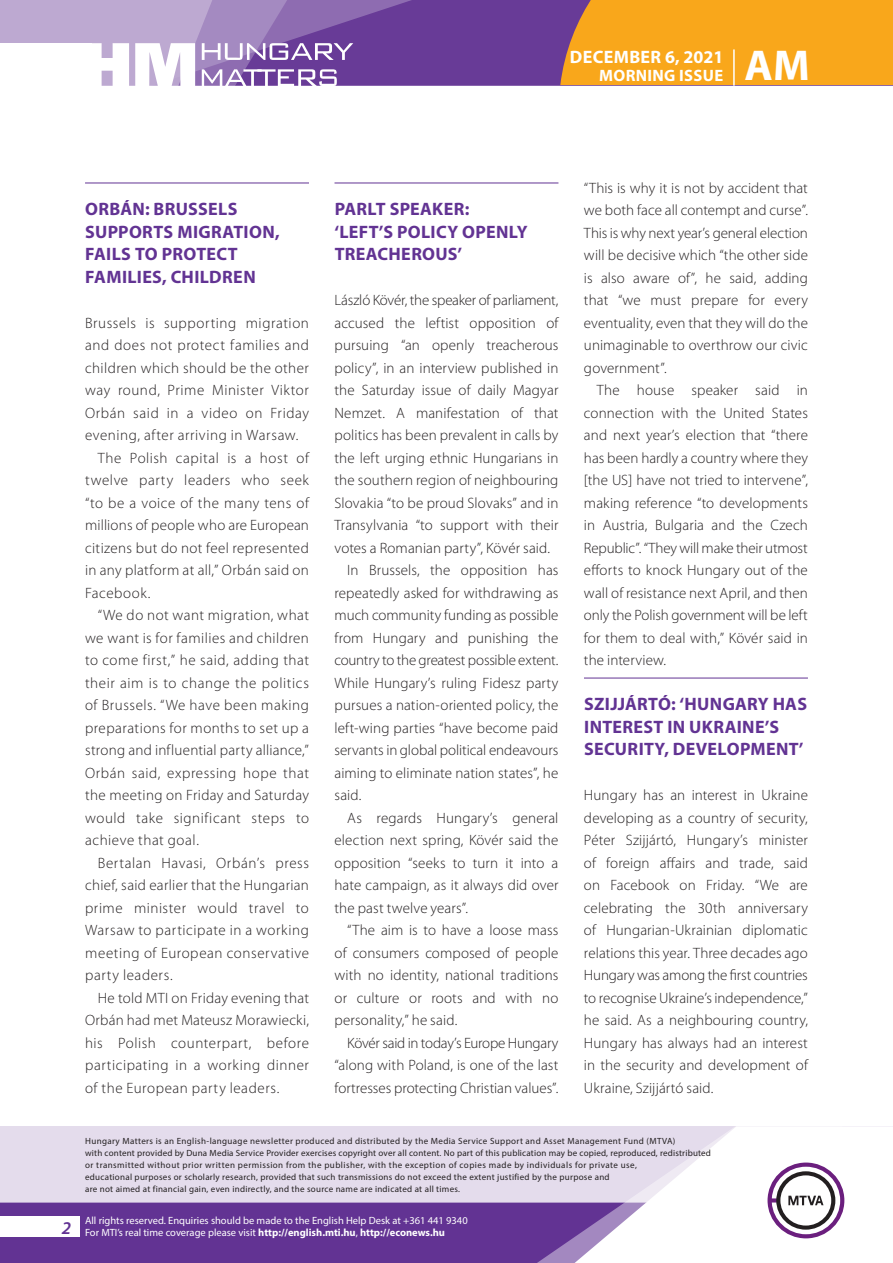
<style>
.page{position:relative;width:893px;height:1263px;background:#fff}
.page>*{position:absolute;margin:0;border:0;box-sizing:border-box;transform-origin:0 0}
.t1{font:700 43.35px "Myriad Pro";color:#fff}
._01_cimsor{font:700 18px/22.5px "Myriad Pro";letter-spacing:.02em;color:#623393}
.t2{font:700 18px "Myriad Pro";letter-spacing:.02em;color:#fff}
.t3{font:italic 600 18px "Myriad Pro";color:#623393}
.t4{font:700 16.5px "Myriad Pro";letter-spacing:.02em;color:#fff}
._03_kenyer_szöveg-2{font:300 15px/22.5px "Myriad Pro";letter-spacing:.01em;color:#231f20;text-align:justify}
._03_kenyer_szöveg-1{font:300 15px/22.5px "Myriad Pro";letter-spacing:.015em;color:#231f20;text-align:justify}
.t5{font:10.5px/12px "Myriad Pro";color:#fff}
.t6{font:9px/12px "Myriad Pro";letter-spacing:.03em;color:#231f20}
.s1{font-weight:700}
</style>
<div class="page">
<div style="left:0;top:1126px;width:893px;height:137px;background:#e4dcec"></div>
<div style="left:0;top:1202px;width:506px;height:61px;background:#623393"></div>
<svg style="left:506px;top:1202px;width:69px;height:61px;background:#6b3e99"></svg>
<svg style="left:575px;top:1126px;width:318px;height:137px"></svg>
<div style="left:0;top:1216px;width:79px;height:20px;background:#fff"></div>
<div style="left:0;top:0;width:893px;height:85px;background:#683b97"></div>
<div style="left:560px;top:0;width:333px;height:85px;background:#f9a71b"></div>
<hr style="left:733px;top:49px;width:2px;height:37px;background:#fff">
<svg style="left:0;top:0;width:479px;height:86px"></svg>
<hr style="left:85px;top:183px;width:224px;height:1px;background:#623393">
<hr style="left:334px;top:183px;width:224px;height:1px;background:#623393">
<hr style="left:584px;top:678px;width:224px;height:1px;background:#623393">
<p class="t2" style="left:570px;top:45px;width:155px">DECEMBER 6, 2021</p>
<p class="t4" style="left:599px;top:65px;width:125px">MORNING ISSUE</p>
<h1 class="t1" style="left:745px;top:37px;width:67px">AM</h1>
<p class="_01_cimsor" style="left:85px;top:197px;width:196px">ORBÁN: BRUSSELS<br>SUPPORTS MIGRATION,<br>FAILS TO PROTECT<br>FAMILIES, CHILDREN</p>
<p class="_03_kenyer_szöveg-1" style="left:85px;top:311px;width:225px">Brussels is supporting migration and does not protect families and children which should be the other way round, Prime Minister Viktor Orbán said in a video on Friday evening, after arriving in Warsaw.</p>
<p class="_03_kenyer_szöveg-2" style="left:85px;top:446px;width:225px;text-indent:13px">The Polish capital is a host of twelve party leaders who seek “to be a voice of the many tens of millions of people who are European citizens but do not feel represented in any platform at all,” Orbán said on Facebook.</p>
<p class="_03_kenyer_szöveg-2" style="left:85px;top:604px;width:225px;text-indent:13px">“We do not want migration, what we want is for families and children to come first,” he said, adding that their aim is to change the politics of Brussels. “We have been making preparations for months to set up a strong and influential party alliance,” Orbán said, expressing hope that the meeting on Friday and Saturday would take significant steps to achieve that goal.</p>
<p class="_03_kenyer_szöveg-2" style="left:85px;top:851px;width:225px;text-indent:13px">Bertalan Havasi, Orbán’s press chief, said earlier that the Hungarian prime minister would travel to Warsaw to participate in a working meeting of European conservative party leaders.</p>
<p class="_03_kenyer_szöveg-2" style="left:85px;top:986px;width:225px;text-indent:13px">He told MTI on Friday evening that Orbán had met Mateusz Morawiecki, his Polish counterpart, before participating in a working dinner of the European party leaders.</p>
<p class="_01_cimsor" style="left:334px;top:197px;width:195px">PARLT SPEAKER: ‘LEFT’S POLICY OPENLY<br>TREACHEROUS’</p>
<p class="_03_kenyer_szöveg-1" style="left:334px;top:289px;width:225px">László Kövér, the speaker of parliament, accused the leftist opposition of pursuing “an openly treacherous policy”, in an interview published in the Saturday issue of daily Magyar Nemzet. A manifestation of that politics has been prevalent in calls by the left urging ethnic Hungarians in the southern region of neighbouring Slovakia “to be proud Slovaks” and in Transylvania “to support with their votes a Romanian party”, Kövér said.</p>
<p class="_03_kenyer_szöveg-2" style="left:334px;top:559px;width:225px;text-indent:13px">In Brussels, the opposition has repeatedly asked for withdrawing as much community funding as possible from Hungary and punishing the country to the greatest possible extent.<br>While Hungary’s ruling Fidesz party pursues a nation-oriented policy, the left-wing parties “have become paid servants in global political endeavours aiming to eliminate nation states”, he said.</p>
<p class="_03_kenyer_szöveg-2" style="left:334px;top:806px;width:225px;text-indent:13px">As regards Hungary’s general election next spring, Kövér said the opposition “seeks to turn it into a hate campaign, as it always did over the past twelve years”.</p>
<p class="_03_kenyer_szöveg-2" style="left:334px;top:919px;width:225px;text-indent:13px">“The aim is to have a loose mass of consumers composed of people with no identity, national traditions or culture or roots and with no personality,” he said.</p>
<p class="_03_kenyer_szöveg-2" style="left:334px;top:1031px;width:225px;text-indent:13px">Kövér said in today’s Europe Hungary “along with Poland, is one of the last fortresses protecting Christian values”.</p>
<p class="_03_kenyer_szöveg-2" style="left:584px;top:176px;width:225px">“This is why it is not by accident that we both face all contempt and curse”.<br>This is why next year’s general election will be decisive which “the other side is also aware of”, he said, adding that “we must prepare for every eventuality, even that they will do the unimaginable to overthrow our civic government”.</p>
<p class="_03_kenyer_szöveg-2" style="left:584px;top:379px;width:225px;text-indent:13px">The house speaker said in connection with the United States and next year’s election that “there has been hardly a country where they [the US] have not tried to intervene”, making reference “to developments in Austria, Bulgaria and the Czech Republic”. “They will make their utmost efforts to knock Hungary out of the wall of resistance next April, and then only the Polish government will be left for them to deal with,” Kövér said in the interview.</p>
<p class="_01_cimsor" style="left:584px;top:692px;width:225px">SZIJJÁRTÓ: ‘HUNGARY HAS<br>INTEREST IN UKRAINE’S<br>SECURITY, DEVELOPMENT’</p>
<p class="_03_kenyer_szöveg-1" style="left:584px;top:784px;width:225px">Hungary has an interest in Ukraine developing as a country of security, Péter Szijjártó, Hungary’s minister of foreign affairs and trade, said on Facebook on Friday. “We are celebrating the 30th anniversary of Hungarian-Ukrainian diplomatic relations this year. Three decades ago Hungary was among the first countries to recognise Ukraine’s independence,” he said. As a neighbouring country, Hungary has always had an interest in the security and development of Ukraine, Szijjártó said.</p>
<p class="t3" style="left:62px;top:1217px;width:11px">2</p>
<p class="t6" style="left:85px;top:1134px;width:627px">Hungary Matters is an English-language newsletter produced and distributed by the Media Service Support and Asset Management Fund (MTVA)<br>with content provided by Duna Media Service Provider exercises copyright over all content. No part of this publication may be copied, reproduced, redistributed or transmitted without prior written permission from the publisher, with the exception of copies made by individuals for private use,<br>educational purposes or scholarly research, provided that such transmissions do not exceed the extent justified by the purpose and<br>are not aimed at financial gain, even indirectly, and the source name are indicated at all times.</p>
<p class="t5" style="left:85px;top:1214px;width:384px">All rights reserved. Enquiries should be made to the English Help Desk at +361 441 9340<br>For MTI’s real time coverage please visit <span class="s1">http://english.mti.hu</span>, <span class="s1">http://econews.hu</span></p>
</div>
